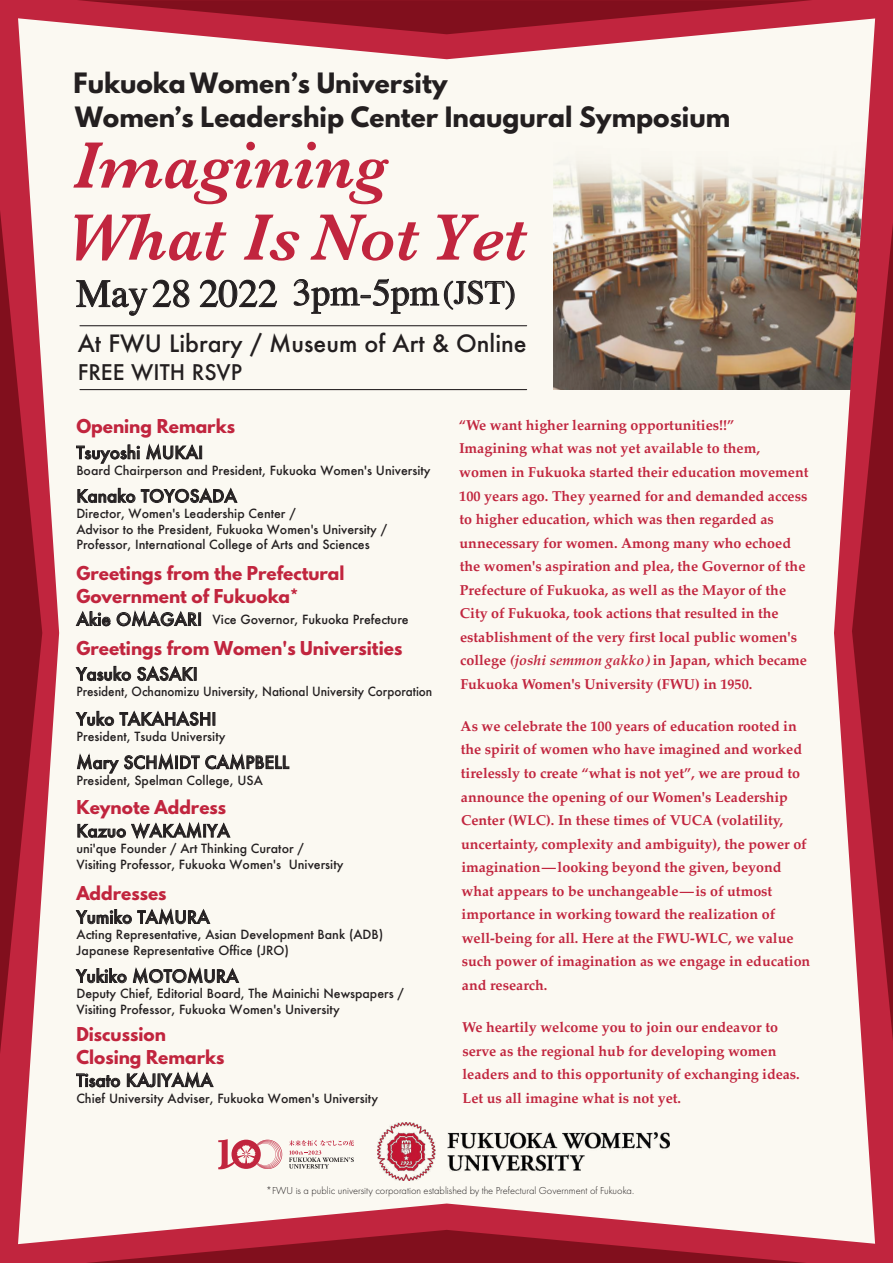
<style>
.page{position:relative;width:893px;height:1263px;background:#fff}
.page>*{position:absolute;margin:0;border:0;box-sizing:border-box;transform-origin:0 0}
.t1{font:italic 600 68.1px/72px "Baskerville";color:#c1253e}
.t2{font:39.3px "Times";color:#231f20}
.t3{font:700 24.9px "League Spartan";color:#231f20}
.t4{font:500 23.25px "Futura";color:#231f20}
.t5{font:500 21px "Futura";color:#231f20}
.t6{font:700 16.95px/23.1px "League Spartan";color:#c1253e}
.t7{font:500 16.95px "Futura";color:#231f20}
.t8{font:700 14.4px/23.5px "Palatino";color:#c1253e}
.t9{font:500 12.3px/15.5px "Futura";color:#231f20}
.t10{font:500 12.3px "Futura";color:#231f20;scale:.95 1}
.t11{font:300 10.5px "Futura PT";color:#231f20}
.s1{font-size:37.65px}
.s2{font-size:32.85px}
.s3{font-size:16.95px}
.s4{font-style:italic}
</style>
<div class="page">
<div style="left:59px;top:59px;width:775px;height:1144px;background:#fbf9f2"></div>
<img style="left:553px;top:59px;width:281px;height:331px">
<svg style="left:289px;top:1140px;width:65px;height:28px"></svg>
<svg style="left:218px;top:1139px;width:64px;height:30px"></svg>
<svg style="left:834px;top:0;width:59px;height:1203px"></svg>
<svg style="left:59px;top:1203px;width:834px;height:60px;fill:#fbf9f2"></svg>
<svg style="left:59px;top:0;width:833px;height:59px;fill:#fbf9f2"></svg>
<svg style="left:0;top:0;width:59px;height:1263px;fill:#fbf9f2"></svg>
<svg style="left:0;top:209px;width:42px;height:846px;background:#a22335"></svg>
<svg style="left:852px;top:209px;width:41px;height:846px;background:#a22133"></svg>
<svg style="left:74px;top:1230px;width:744px;height:33px;background:#a32133"></svg>
<svg style="left:77px;top:0;width:736px;height:34px;background:#a32234"></svg>
<img style="left:377px;top:1123px;width:293px;height:58px">
<svg style="left:76px;top:280px;width:71px;height:35px"></svg>
<svg style="left:153px;top:280px;width:36px;height:27px"></svg>
<svg style="left:200px;top:280px;width:77px;height:27px"></svg>
<svg style="left:294px;top:279px;width:220px;height:35px"></svg>
<svg style="left:76px;top:611px;width:35px;height:15px"></svg>
<svg style="left:117px;top:611px;width:84px;height:16px"></svg>
<svg style="left:76px;top:1073px;width:44px;height:14px"></svg>
<svg style="left:127px;top:1072px;width:86px;height:16px"></svg>
<svg style="left:78px;top:822px;width:152px;height:17px"></svg>
<svg style="left:76px;top:666px;width:55px;height:15px"></svg>
<svg style="left:137px;top:666px;width:59px;height:15px"></svg>
<svg style="left:76px;top:444px;width:64px;height:20px"></svg>
<svg style="left:146px;top:444px;width:56px;height:16px"></svg>
<svg style="left:78px;top:488px;width:57px;height:15px"></svg>
<svg style="left:141px;top:488px;width:96px;height:15px"></svg>
<svg style="left:76px;top:909px;width:134px;height:16px"></svg>
<svg style="left:76px;top:711px;width:38px;height:15px"></svg>
<svg style="left:120px;top:711px;width:95px;height:15px"></svg>
<svg style="left:77px;top:754px;width:212px;height:19px"></svg>
<svg style="left:76px;top:968px;width:51px;height:15px"></svg>
<svg style="left:133px;top:968px;width:106px;height:16px"></svg>
<hr style="left:80px;top:389px;width:447px;height:1px;background:#231f20">
<hr style="left:80px;top:325px;width:447px;height:1px;background:#231f20">
<h3 class="t3" style="left:74px;top:63px;width:375px">Fukuoka Women’s University</h3>
<h3 class="t3" style="left:75px;top:97px;width:657px">Women’s Leadership Center Inaugural Symposium</h3>
<h1 class="t1" style="left:66px;top:130px;width:463px">Imagining<br>What Is NotYet</h1>
<h2 class="t2" style="left:76px;top:257px;width:441px">May28 2022 <span class="s1">3pm-5pm</span><span class="s2">(JST)</span></h2>
<h3 class="t4" style="left:78px;top:328px;width:450px">At FWU Library / Museum of Art &amp; Online</h3>
<h3 class="t5" style="left:78px;top:358px;width:166px">FREE WITH RSVP</h3>
<p class="t6" style="left:76px;top:414px;width:160px">Opening Remarks</p>
<p class="t7" style="left:76px;top:441px;width:128px">Tsuyoshi MUKAI</p>
<p class="t9" style="left:76px;top:462px;width:356px">Board Chairperson and President, Fukuoka Women's University</p>
<p class="t7" style="left:76px;top:484px;width:162px">Kanako TOYOSADA</p>
<p class="t9" style="left:76px;top:506px;width:312px">Director, Women's Leadership Center /<br>Advisor to the President, Fukuoka Women's University /<br>Professor, International College of Arts and Sciences</p>
<p class="t6" style="left:76px;top:561px;width:270px">Greetings from the Prefectural<br>Government of Fukuoka*</p>
<p class="t9" style="left:76px;top:611px;width:334px"><span class="s3">Akie OMAGARI</span> Vice Governor, Fukuoka Prefecture</p>
<p class="t6" style="left:76px;top:636px;width:327px">Greetings from Women's Universities</p>
<p class="t7" style="left:76px;top:662px;width:123px">Yasuko SASAKI</p>
<p class="t10" style="left:76px;top:683px;width:376px">President, Ochanomizu University, National University Corporation</p>
<p class="t7" style="left:76px;top:707px;width:142px">Yuko TAKAHASHI</p>
<p class="t9" style="left:76px;top:729px;width:150px">President, Tsuda University</p>
<p class="t7" style="left:76px;top:751px;width:214px">Mary SCHMIDT CAMPBELL</p>
<p class="t9" style="left:76px;top:772px;width:188px">President, Spelman College, USA</p>
<p class="t6" style="left:76px;top:795px;width:151px">Keynote Address</p>
<p class="t7" style="left:76px;top:819px;width:155px">Kazuo WAKAMIYA</p>
<p class="t9" style="left:76px;top:841px;width:269px">uni'que Founder / Art Thinking Curator /<br>Visiting Professor, Fukuoka Women's University</p>
<p class="t6" style="left:76px;top:882px;width:92px">Addresses</p>
<p class="t7" style="left:77px;top:905px;width:135px">Yumiko TAMURA</p>
<p class="t9" style="left:77px;top:927px;width:308px">Acting Representative, Asian Development Bank (ADB)<br>Japanese Representative Office (JRO)</p>
<p class="t7" style="left:76px;top:964px;width:164px">Yukiko MOTOMURA</p>
<p class="t9" style="left:76px;top:986px;width:329px">Deputy Chief, Editorial Board, The Mainichi Newspapers /<br>Visiting Professor, Fukuoka Women's University</p>
<p class="t6" style="left:76px;top:1022px;width:150px">Discussion<br>Closing Remarks</p>
<p class="t7" style="left:76px;top:1069px;width:138px">Tisato KAJIYAMA</p>
<p class="t9" style="left:76px;top:1090px;width:303px">Chief University Adviser, Fukuoka Women's University</p>
<p class="t8" style="left:459px;top:413px;width:351px">“We want higher learning opportunities!!”<br>Imagining what was not yet available to them, women in Fukuoka started their education movement 100 years ago. They yearned for and demanded access to higher education, which was then regarded as unnecessary for women. Among many who echoed the women's aspiration and plea, the Governor of the Prefecture of Fukuoka, as well as the Mayor of the City of Fukuoka, took actions that resulted in the establishment of the very first local public women's college <span class="s4">(joshi semmon gakko)</span> in Japan, which became Fukuoka Women's University (FWU) in 1950.</p>
<p class="t8" style="left:461px;top:714px;width:351px">As we celebrate the 100 years of education rooted in the spirit of women who have imagined and worked tirelessly to create “what is not yet”, we are proud to announce the opening of our Women's Leadership Center (WLC). In these times of VUCA (volatility, uncertainty, complexity and ambiguity), the power of imagination—looking beyond the given, beyond what appears to be unchangeable—is of utmost importance in working toward the realization of well-being for all. Here at the FWU-WLC, we value such power of imagination as we engage in education and research.</p>
<p class="t8" style="left:462px;top:1015px;width:339px">We heartily welcome you to join our endeavor to serve as the regional hub for developing women leaders and to this opportunity of exchanging ideas.<br>Let us all imagine what is not yet.</p>
<p class="t11" style="left:266px;top:1184px;width:369px">*FWU is a public university corporation established by the Prefectural Government of Fukuoka.</p>
</div>
